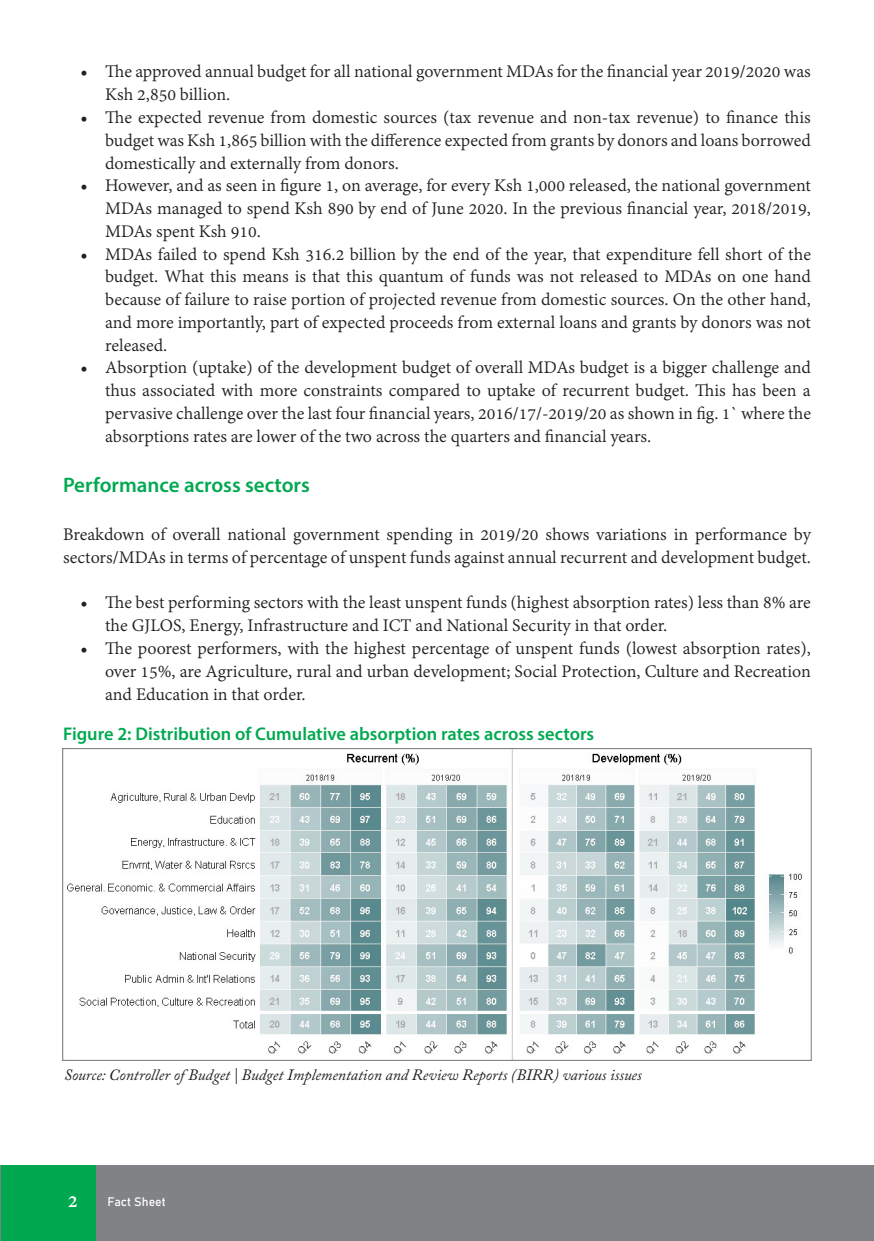
<style>
.page{position:relative;width:874px;height:1241px;background:#fff}
.page>*{position:absolute;margin:0;border:0;box-sizing:border-box;transform-origin:0 0}
.t1{font:600 21px "Myriad Pro";color:#00a950}
.t2{font:700 21px "Adobe Gurmukhi";color:#fff}
.t3{font:19.25px/22.8px "Adobe Gurmukhi";color:#231f20;text-align:justify}
.t4{font:600 18.38px "Myriad Pro";color:#00a950}
.t5{font:italic 15.75px "Adobe Caslon Pro";color:#231f20}
.t6{font:12.25px "Bahnschrift";color:#fff}
</style>
<div class="page">
<div style="left:0;top:1165px;width:873px;height:75px;background:#808285"></div>
<div style="left:1px;top:1165px;width:94px;height:75px;background:#00a850"></div>
<img style="left:67px;top:750px;width:735px;height:308px">
<p class="t3" style="left:105px;top:61px;width:707px;text-indent:-24px">• The approved annual budget for all national government MDAs for the financial year 2019/2020 was<br>Ksh 2,850 billion.</p>
<p class="t3" style="left:105px;top:107px;width:707px;text-indent:-24px">• The expected revenue from domestic sources (tax revenue and non-tax revenue) to finance this budget was Ksh 1,865 billion with the difference expected from grants by donors and loans borrowed domestically and externally from donors.</p>
<p class="t3" style="left:105px;top:175px;width:707px;text-indent:-24px">• However, and as seen in figure 1, on average, for every Ksh 1,000 released, the national government MDAs managed to spend Ksh 890 by end of June 2020. In the previous financial year, 2018/2019, MDAs spent Ksh 910.</p>
<p class="t3" style="left:105px;top:243px;width:707px;text-indent:-24px">• MDAs failed to spend Ksh 316.2 billion by the end of the year, that expenditure fell short of the budget. What this means is that this quantum of funds was not released to MDAs on one hand because of failure to raise portion of projected revenue from domestic sources. On the other hand, and more importantly, part of expected proceeds from external loans and grants by donors was not released.</p>
<p class="t3" style="left:105px;top:357px;width:707px;text-indent:-24px">• Absorption (uptake) of the development budget of overall MDAs budget is a bigger challenge and thus associated with more constraints compared to uptake of recurrent budget. This has been a pervasive challenge over the last four financial years, 2016/17/-2019/20 as shown in fig. 1` where the absorptions rates are lower of the two across the quarters and financial years.</p>
<p class="t1" style="left:63px;top:471px;width:248px">Performance across sectors</p>
<p class="t3" style="left:63px;top:523px;width:749px">Breakdown of overall national government spending in 2019/20 shows variations in performance by sectors/MDAs in terms of percentage of unspent funds against annual recurrent and development budget.</p>
<p class="t3" style="left:105px;top:592px;width:707px;text-indent:-24px">• The best performing sectors with the least unspent funds (highest absorption rates) less than 8% are the GJLOS, Energy, Infrastructure and ICT and National Security in that order.</p>
<p class="t3" style="left:105px;top:637px;width:707px;text-indent:-24px">• The poorest performers, with the highest percentage of unspent funds (lowest absorption rates), over 15%, are Agriculture, rural and urban development; Social Protection, Culture and Recreation and Education in that order.</p>
<p class="t4" style="left:63px;top:722px;width:532px">Figure 2: Distribution of Cumulative absorption rates across sectors</p>
<p class="t5" style="left:64px;top:1065px;width:579px">Source: Controller of Budget | Budget Implementation and Review Reports (BIRR) various issues</p>
<p class="t2" style="left:68px;top:1188px;width:11px">2</p>
<p class="t6" style="left:107px;top:1193px;width:60px">Fact Sheet</p>
</div>
